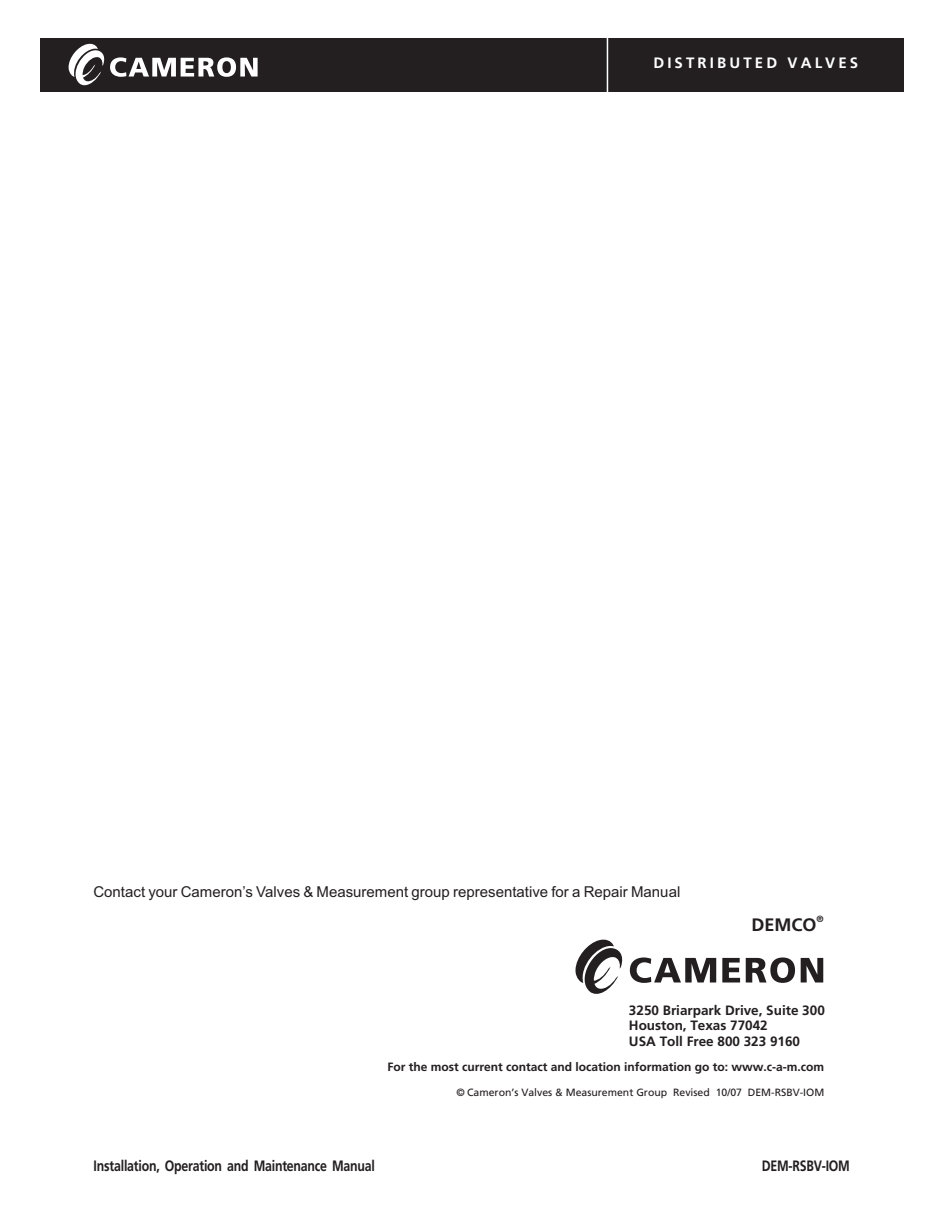
<style>
.page{position:relative;width:945px;height:1215px;background:#fff}
.page>*{position:absolute;margin:0;border:0;box-sizing:border-box;transform-origin:0 0}
.t1{font:700 18px "Frutiger";color:#231e1f}
.t2{font:15px "Arial";color:#231f20}
.t3{font:700 15px "Frutiger";letter-spacing:-.015em;color:#231f20;scale:.82 1}
.t4{font:700 15px "Frutiger";letter-spacing:.21em;color:#fff}
.t5{font:700 13.5px/15.6px "Frutiger";color:#231f20}
.t6{font:700 12px "Frutiger";color:#231f20}
.t7{font:10.5px "Frutiger Roman";color:#231f20}
.t8{font:700 9px "Frutiger";color:#231e1f}
</style>
<div class="page">
<svg style="left:575px;top:940px;width:141px;height:54px"></svg>
<svg style="left:722px;top:958px;width:18px;height:25px"></svg>
<svg style="left:746px;top:957px;width:49px;height:26px"></svg>
<svg style="left:801px;top:958px;width:22px;height:25px"></svg>
<div style="left:40px;top:38px;width:864px;height:54px;background:#231f20"></div>
<hr style="left:607px;top:34px;width:1px;height:59px;background:#fff">
<svg style="left:68px;top:44px;width:190px;height:41px"></svg>
<p class="t4" style="left:653px;top:54px;width:206px">DISTRIBUTED VALVES</p>
<p class="t2" style="left:93px;top:886px;width:588px">Contact your Cameron’s Valves &amp; Measurement group representative for a Repair Manual</p>
<p class="t8" style="left:817px;top:914px;width:9px">®</p>
<p class="t1" style="left:752px;top:914px;width:66px">DEMCO</p>
<p class="t5" style="left:629px;top:1002px;width:197px">3250 Briarpark Drive, Suite 300<br>Houston, Texas 77042<br>USA Toll Free 800 323 9160</p>
<p class="t6" style="left:388px;top:1060px;width:438px">For the most current contact and location information go to: www.c-a-m.com</p>
<p class="t7" style="left:456px;top:1086px;width:369px">© Cameron’s Valves &amp; Measurement Group Revised 10/07 DEM-RSBV-IOM</p>
<p class="t3" style="left:94px;top:1157px;width:345px">Installation, Operation and Maintenance Manual</p>
<p class="t3" style="left:762px;top:1157px;width:109px">DEM-RSBV-IOM</p>
</div>
